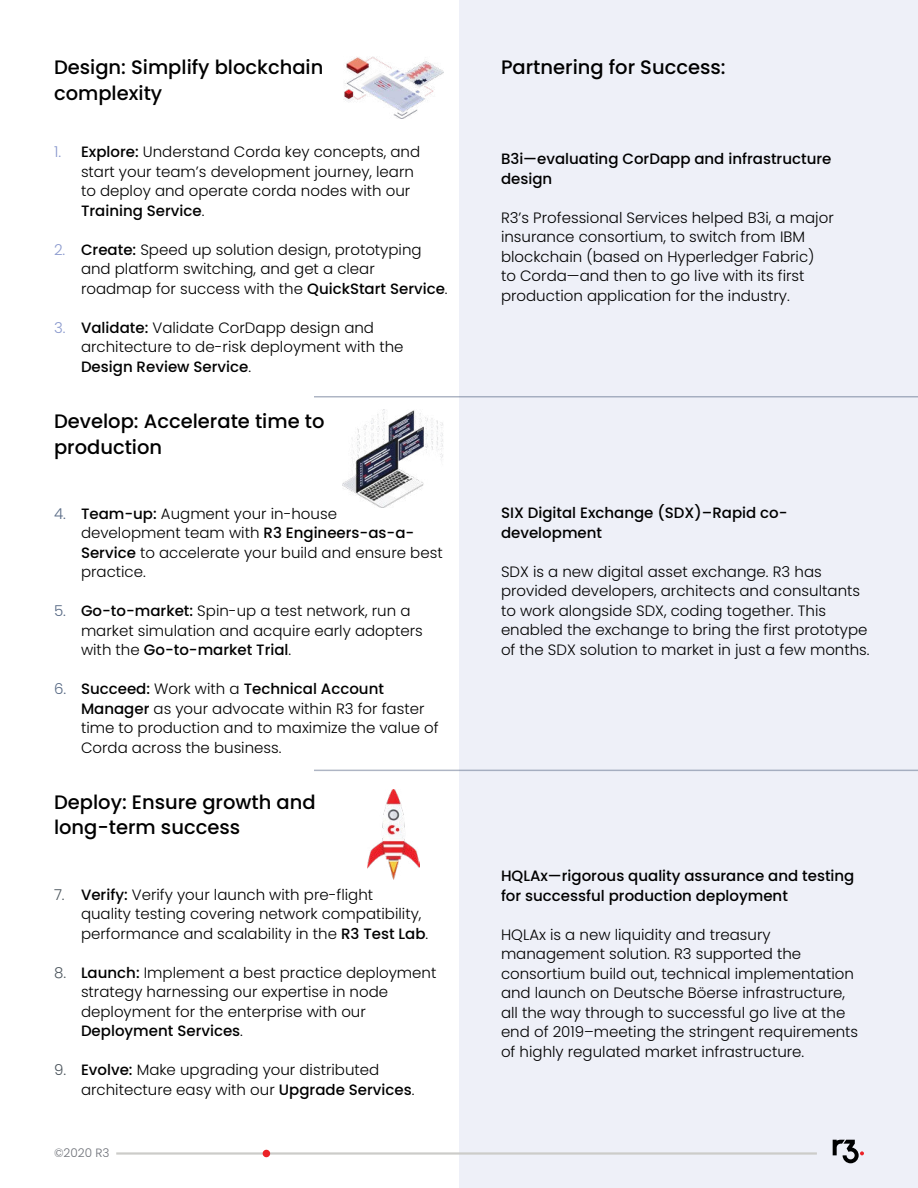
<style>
.page{position:relative;width:918px;height:1188px;background:#fff}
.page>*{position:absolute;margin:0;border:0;box-sizing:border-box;transform-origin:0 0}
.t1{font:500 19.5px/25.5px "Poppins";color:#000}
.t2{font:300 15px/19.5px "Poppins";color:#000}
.t3{font:500 15px/19.5px "Poppins";color:#000}
.t4{font:300 12px "Poppins";color:#6d7077}
.s1{color:#8b9ace}
.s2{font-weight:500}
.s3{color:#586a85}
.s4{color:#4c555d}
</style>
<div class="page">
<div style="left:459px;top:0;width:459px;height:1188px;background:#eef0f8"></div>
<hr style="left:314px;top:396px;width:604px;height:1px;background:#5d6c89">
<hr style="left:314px;top:770px;width:604px;height:1px;background:#5d6c89">
<img style="left:344px;top:57px;width:100px;height:62px">
<img style="left:342px;top:410px;width:101px;height:97px">
<img style="left:367px;top:789px;width:52px;height:91px">
<hr style="left:116px;top:1152px;width:701px;height:3px;background:#ccccc9">
<svg style="left:833px;top:1140px;width:31px;height:23px"></svg>
<div style="left:263px;top:1150px;width:7px;height:7px;background:#eb2227;border-radius:50%"></div>
<h1 class="t1" style="left:54px;top:55px;width:271px">Design: Simplify blockchain complexity</h1>
<p class="t2" style="left:81px;top:142px;width:341px;text-indent:-27px"><span class="s1">1.</span> <span class="s2">Explore:</span> Understand Corda key concepts, and start your team’s development journey, learn to deploy and operate corda nodes with our <span class="s2">Training Service</span>.</p>
<p class="t2" style="left:81px;top:240px;width:368px;text-indent:-27px"><span class="s1">2.</span> <span class="s2">Create:</span> Speed up solution design, prototyping and platform switching, and get a clear roadmap for success with the <span class="s2">QuickStart Service</span>.</p>
<p class="t2" style="left:81px;top:318px;width:324px;text-indent:-27px"><span class="s1">3.</span> <span class="s2">Validate:</span> Validate CorDapp design and architecture to de-risk deployment with the<br><span class="s2">Design Review Service</span>.</p>
<h1 class="t1" style="left:54px;top:409px;width:272px">Develop: Accelerate time to production</h1>
<p class="t2" style="left:81px;top:504px;width:363px;text-indent:-27px"><span class="s3">4.</span> <span class="s2">Team-up:</span> Augment your in-house<br>development team with <span class="s2">R3 Engineers-as-a-Service</span> to accelerate your build and ensure best practice.</p>
<p class="t2" style="left:81px;top:601px;width:343px;text-indent:-27px"><span class="s3">5.</span> <span class="s2">Go-to-market:</span> Spin-up a test network, run a market simulation and acquire early adopters with the <span class="s2">Go-to-market Trial</span>.</p>
<p class="t2" style="left:81px;top:679px;width:359px;text-indent:-27px"><span class="s3">6.</span> <span class="s2">Succeed:</span> Work with a <span class="s2">Technical Account Manager</span> as your advocate within R3 for faster time to production and to maximize the value of Corda across the business.</p>
<h1 class="t1" style="left:54px;top:790px;width:263px">Deploy: Ensure growth and long-term success</h1>
<p class="t2" style="left:81px;top:885px;width:349px;text-indent:-27px"><span class="s4">7.</span> <span class="s2">Verify:</span> Verify your launch with pre-flight<br>quality testing covering network compatibility, performance and scalability in the <span class="s2">R3 Test Lab</span>.</p>
<p class="t2" style="left:81px;top:963px;width:357px;text-indent:-27px"><span class="s4">8.</span> <span class="s2">Launch:</span> Implement a best practice deployment strategy harnessing our expertise in node deployment for the enterprise with our <span class="s2">Deployment Services</span>.</p>
<p class="t2" style="left:81px;top:1060px;width:335px;text-indent:-27px"><span class="s4">9.</span> <span class="s2">Evolve:</span> Make upgrading your distributed architecture easy with our <span class="s2">Upgrade Services</span>.</p>
<p class="t4" style="left:54px;top:1146px;width:57px">©2020 R3</p>
<h1 class="t1" style="left:501px;top:55px;width:226px">Partnering for Success:</h1>
<p class="t3" style="left:501px;top:150px;width:332px">B3i—evaluating CorDapp and infrastructure design</p>
<p class="t2" style="left:501px;top:208px;width:334px">R3’s Professional Services helped B3i, a major insurance consortium, to switch from IBM blockchain (based on Hyperledger Fabric)<br>to Corda—and then to go live with its first production application for the industry.</p>
<p class="t3" style="left:501px;top:504px;width:288px">SIX Digital Exchange (SDX)–Rapid co&shy;development</p>
<p class="t2" style="left:501px;top:562px;width:370px">SDX is a new digital asset exchange. R3 has provided developers, architects and consultants to work alongside SDX, coding together. This enabled the exchange to bring the first prototype of the SDX solution to market in just a few months.</p>
<p class="t3" style="left:501px;top:867px;width:355px">HQLAx—rigorous quality assurance and testing for successful production deployment</p>
<p class="t2" style="left:501px;top:925px;width:359px">HQLAx is a new liquidity and treasury management solution. R3 supported the consortium build out, technical implementation and launch on Deutsche Böerse infrastructure, all the way through to successful go live at the end of 2019–meeting the stringent requirements of highly regulated market infrastructure.</p>
</div>
